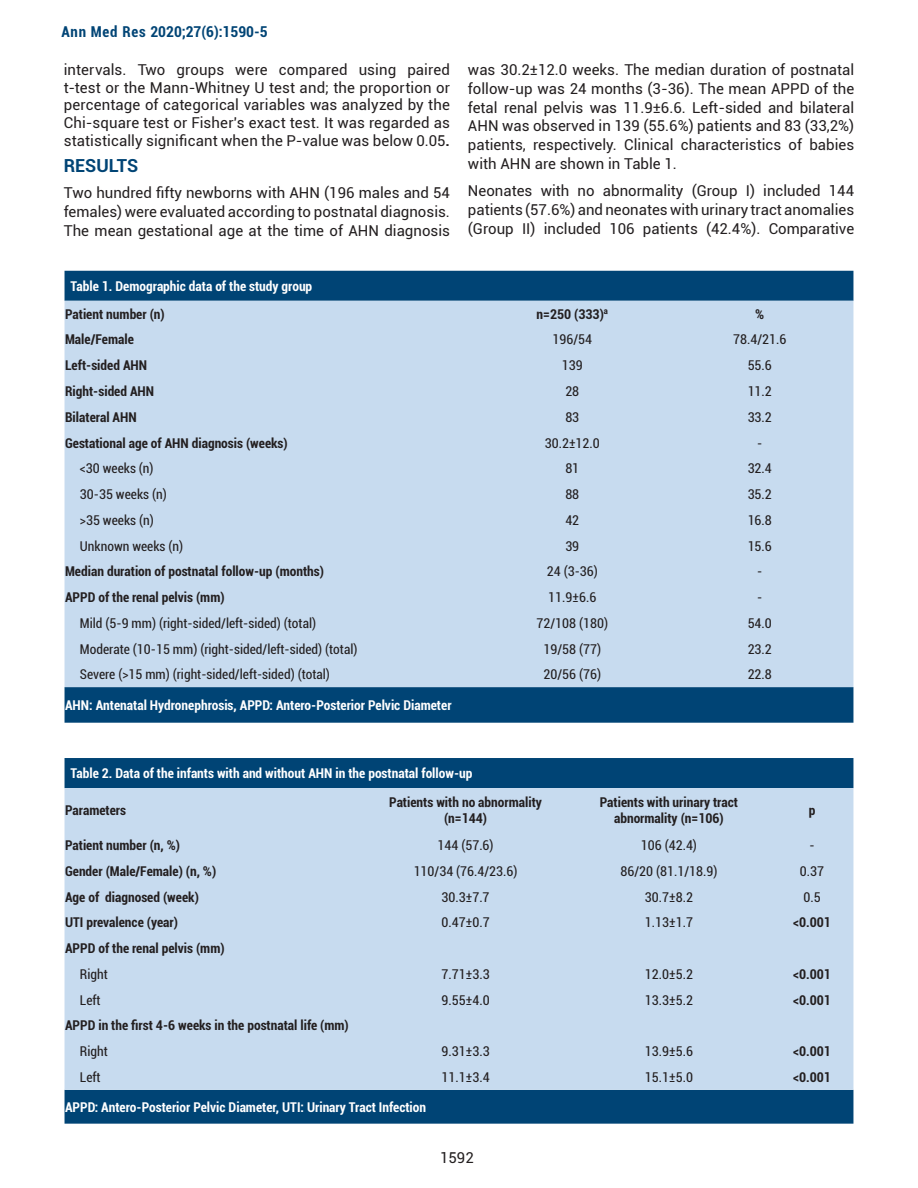
<style>
.page{position:relative;width:918px;height:1188px;background:#fff}
.page>*{position:absolute;margin:0;border:0;box-sizing:border-box;transform-origin:0 0}
.t1{font:700 18px "Roboto";color:#004475}
.t2{font:15px/18.8px "Roboto";color:#231f20;text-align:justify}
.t3{font:700 condensed 15px "Roboto";color:#004475}
.t4{font:condensed 13.5px "Roboto";color:#231f20}
.t5{font:700 condensed 13.5px/16.2px "Roboto";color:#231f20;text-align:center}
.t6{font:700 condensed 13.5px "Roboto";color:#fff}
.s1{font-weight:700}
</style>
<div class="page">
<div style="left:65px;top:271px;width:788px;height:452px;background:#004475"></div>
<div style="left:65px;top:301px;width:788px;height:386px;background:#c7dbef"></div>
<div style="left:65px;top:758px;width:788px;height:366px;background:#004475"></div>
<div style="left:65px;top:788px;width:788px;height:302px;background:#c7dbef"></div>
<p class="t3" style="left:61px;top:21px;width:208px">Ann Med Res 2020;27(6):1590-5</p>
<p class="t2" style="left:64px;top:60px;width:388px;line-height:17.7px">intervals. Two groups were compared using paired t-test or the Mann-Whitney U test and; the proportion or percentage of categorical variables was analyzed by the Chi-square test or Fisher's exact test. It was regarded as statistically significant when the P-value was below 0.05<span class="s1">.</span></p>
<p class="t1" style="left:64px;top:153px;width:76px">RESULTS</p>
<p class="t2" style="left:64px;top:183px;width:388px">Two hundred fifty newborns with AHN (196 males and 54 females) were evaluated according to postnatal diagnosis.<br>The mean gestational age at the time of AHN diagnosis</p>
<p class="t2" style="left:468px;top:60px;width:388px">was 30.2±12.0 weeks. The median duration of postnatal follow-up was 24 months (3-36). The mean APPD of the fetal renal pelvis was 11.9±6.6. Left-sided and bilateral AHN was observed in 139 (55.6%) patients and 83 (33,2%) patients, respectively. Clinical characteristics of babies with AHN are shown in Table 1.</p>
<p class="t2" style="left:468px;top:181px;width:388px">Neonates with no abnormality (Group I) included 144 patients (57.6%) and neonates with urinary tract anomalies (Group II) included 106 patients (42.4%). Comparative</p>
<p class="t6" style="left:71px;top:276px;width:243px">Table 1. Demographic data of the study group</p>
<p class="t5" style="left:65px;top:305px;width:101px">Patient number (n)</p>
<p class="t5" style="left:537px;top:306px;width:73px">n=250 (333)<sup>a</sup></p>
<p class="t5" style="left:755px;top:305px;width:11px">%</p>
<p class="t5" style="left:65px;top:331px;width:70px">Male/Female</p>
<p class="t4" style="left:552px;top:330px;width:41px">196/54</p>
<p class="t4" style="left:733px;top:330px;width:55px">78.4/21.6</p>
<p class="t5" style="left:65px;top:357px;width:84px">Left-sided AHN</p>
<p class="t4" style="left:562px;top:356px;width:22px">139</p>
<p class="t4" style="left:748px;top:356px;width:26px">55.6</p>
<p class="t5" style="left:65px;top:383px;width:91px">Right-sided AHN</p>
<p class="t4" style="left:565px;top:382px;width:15px">28</p>
<p class="t4" style="left:748px;top:382px;width:26px">11.2</p>
<p class="t5" style="left:65px;top:408px;width:73px">Bilateral AHN</p>
<p class="t4" style="left:565px;top:408px;width:15px">83</p>
<p class="t4" style="left:748px;top:408px;width:26px">33.2</p>
<p class="t5" style="left:65px;top:434px;width:224px">Gestational age of AHN diagnosis (weeks)</p>
<p class="t4" style="left:545px;top:433px;width:56px">30.2±12.0</p>
<p class="t4" style="left:757px;top:433px;width:7px">-</p>
<p class="t4" style="left:80px;top:459px;width:75px">&lt;30 weeks (n)</p>
<p class="t4" style="left:565px;top:459px;width:15px">81</p>
<p class="t4" style="left:748px;top:459px;width:26px">32.4</p>
<p class="t4" style="left:80px;top:485px;width:88px">30-35 weeks (n)</p>
<p class="t4" style="left:565px;top:485px;width:15px">88</p>
<p class="t4" style="left:748px;top:485px;width:26px">35.2</p>
<p class="t4" style="left:80px;top:511px;width:75px">&gt;35 weeks (n)</p>
<p class="t4" style="left:565px;top:511px;width:15px">42</p>
<p class="t4" style="left:748px;top:511px;width:26px">16.8</p>
<p class="t4" style="left:80px;top:536px;width:105px">Unknown weeks (n)</p>
<p class="t4" style="left:565px;top:536px;width:15px">39</p>
<p class="t4" style="left:748px;top:536px;width:26px">15.6</p>
<p class="t5" style="left:65px;top:563px;width:260px">Median duration of postnatal follow-up (months)</p>
<p class="t4" style="left:547px;top:562px;width:53px">24 (3-36)</p>
<p class="t4" style="left:757px;top:562px;width:7px">-</p>
<p class="t5" style="left:65px;top:589px;width:161px">APPD of the renal pelvis (mm)</p>
<p class="t4" style="left:548px;top:588px;width:50px">11.9±6.6</p>
<p class="t4" style="left:757px;top:588px;width:7px">-</p>
<p class="t4" style="left:80px;top:614px;width:238px">Mild (5-9 mm) (right-sided/left-sided) (total)</p>
<p class="t4" style="left:537px;top:614px;width:73px">72/108 (180)</p>
<p class="t4" style="left:748px;top:614px;width:26px">54.0</p>
<p class="t4" style="left:80px;top:639px;width:279px">Moderate (10-15 mm) (right-sided/left-sided) (total)</p>
<p class="t4" style="left:544px;top:639px;width:59px">19/58 (77)</p>
<p class="t4" style="left:748px;top:639px;width:26px">23.2</p>
<p class="t4" style="left:80px;top:665px;width:251px">Severe (&gt;15 mm) (right-sided/left-sided) (total)</p>
<p class="t4" style="left:544px;top:665px;width:59px">20/56 (76)</p>
<p class="t4" style="left:748px;top:665px;width:26px">22.8</p>
<p class="t6" style="left:65px;top:696px;width:388px">AHN: Antenatal Hydronephrosis, APPD: Antero-Posterior Pelvic Diameter</p>
<p class="t6" style="left:71px;top:764px;width:404px">Table 2. Data of the infants with and without AHN in the postnatal follow-up</p>
<p class="t5" style="left:65px;top:802px;width:63px">Parameters</p>
<p class="t5" style="left:389px;top:794px;width:154px">Patients with no abnormality (n=144)</p>
<p class="t5" style="left:600px;top:794px;width:140px">Patients with urinary tract abnormality (n=106)</p>
<p class="t5" style="left:809px;top:802px;width:8px">p</p>
<p class="t5" style="left:65px;top:837px;width:116px">Patient number (n, %)</p>
<p class="t4" style="left:438px;top:836px;width:58px">144 (57.6)</p>
<p class="t4" style="left:641px;top:836px;width:58px">106 (42.4)</p>
<p class="t4" style="left:809px;top:836px;width:7px">-</p>
<p class="t5" style="left:65px;top:862px;width:153px">Gender (Male/Female) (n, %)</p>
<p class="t4" style="left:414px;top:862px;width:105px">110/34 (76.4/23.6)</p>
<p class="t4" style="left:621px;top:862px;width:98px">86/20 (81.1/18.9)</p>
<p class="t4" style="left:800px;top:862px;width:26px">0.37</p>
<p class="t5" style="left:65px;top:888px;width:135px">Age of diagnosed (week)</p>
<p class="t4" style="left:442px;top:887px;width:50px">30.3±7.7</p>
<p class="t4" style="left:645px;top:887px;width:50px">30.7±8.2</p>
<p class="t4" style="left:803px;top:887px;width:19px">0.5</p>
<p class="t5" style="left:65px;top:914px;width:114px">UTI prevalence (year)</p>
<p class="t4" style="left:442px;top:913px;width:50px">0.47±0.7</p>
<p class="t4" style="left:645px;top:913px;width:50px">1.13±1.7</p>
<p class="t5" style="left:793px;top:914px;width:39px">&lt;0.001</p>
<p class="t5" style="left:65px;top:940px;width:161px">APPD of the renal pelvis (mm)</p>
<p class="t4" style="left:80px;top:965px;width:29px">Right</p>
<p class="t4" style="left:442px;top:965px;width:50px">7.71±3.3</p>
<p class="t4" style="left:645px;top:965px;width:50px">12.0±5.2</p>
<p class="t5" style="left:793px;top:966px;width:39px">&lt;0.001</p>
<p class="t4" style="left:80px;top:991px;width:22px">Left</p>
<p class="t4" style="left:442px;top:991px;width:50px">9.55±4.0</p>
<p class="t4" style="left:645px;top:991px;width:50px">13.3±5.2</p>
<p class="t5" style="left:793px;top:991px;width:39px">&lt;0.001</p>
<p class="t5" style="left:65px;top:1017px;width:285px">APPD in the first 4-6 weeks in the postnatal life (mm)</p>
<p class="t4" style="left:80px;top:1042px;width:29px">Right</p>
<p class="t4" style="left:442px;top:1042px;width:50px">9.31±3.3</p>
<p class="t4" style="left:645px;top:1042px;width:50px">13.9±5.6</p>
<p class="t5" style="left:793px;top:1043px;width:39px">&lt;0.001</p>
<p class="t4" style="left:80px;top:1068px;width:22px">Left</p>
<p class="t4" style="left:442px;top:1068px;width:50px">11.1±3.4</p>
<p class="t4" style="left:645px;top:1068px;width:50px">15.1±5.0</p>
<p class="t5" style="left:793px;top:1069px;width:39px">&lt;0.001</p>
<p class="t6" style="left:65px;top:1098px;width:363px">APPD: Antero-Posterior Pelvic Diameter, UTI: Urinary Tract Infection</p>
<p class="t2" style="left:440px;top:1148px;width:35px">1592</p>
</div>
